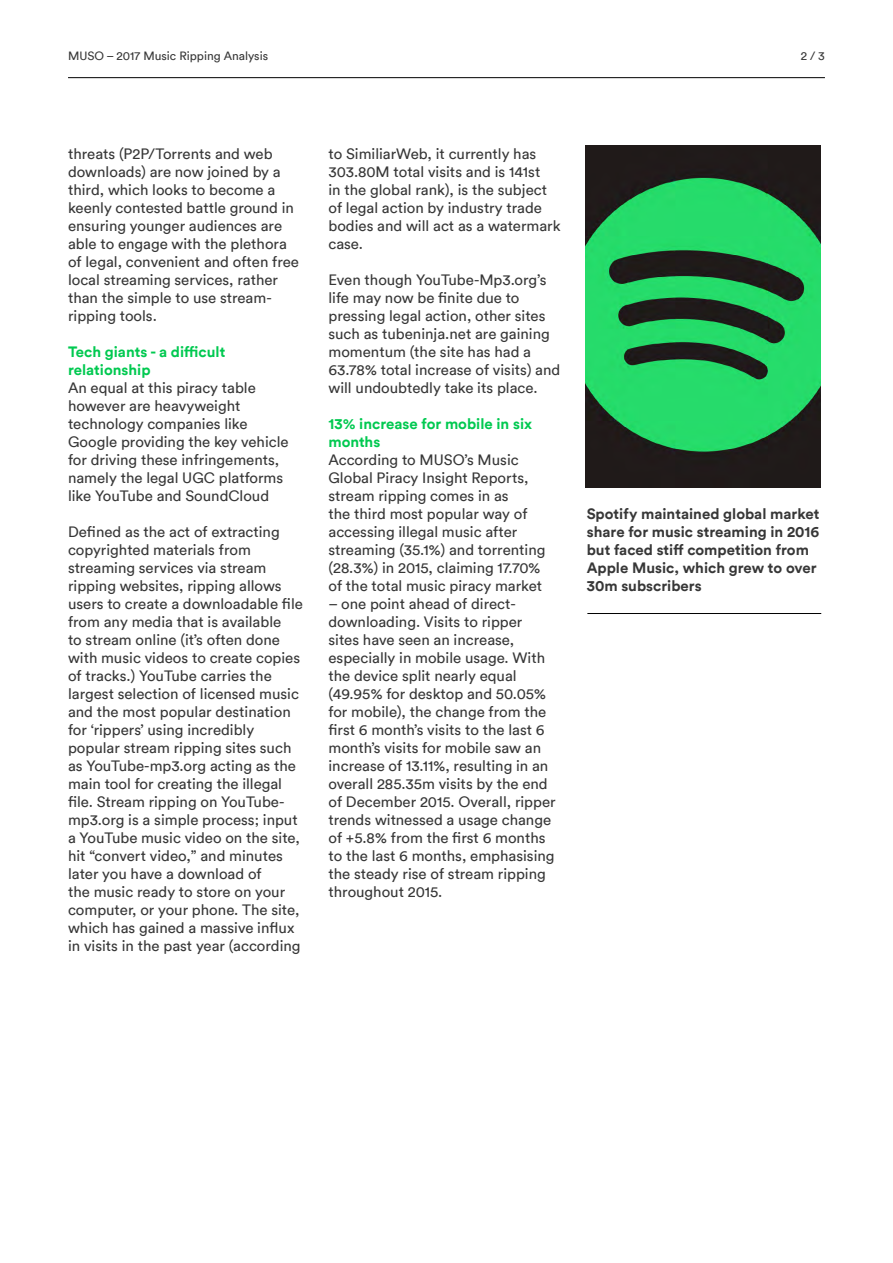
<style>
.page{position:relative;width:893px;height:1263px;background:#fff}
.page>*{position:absolute;margin:0;border:0;box-sizing:border-box;transform-origin:0 0}
.t1{font:15px/18px "Circular";color:#373737}
.t2{font:700 15px/18px "Circular";color:#373737}
.t3{font:700 15px/18px "Circular";color:#00c950}
.t4{font:12px "Circular";color:#373737}
</style>
<div class="page">
<hr style="left:68px;top:77px;width:757px;height:1px;background:#000">
<img style="left:585px;top:146px;width:235px;height:341px">
<hr style="left:587px;top:613px;width:234px;height:1px;background:#000">
<p class="t4" style="left:68px;top:48px;width:202px">MUSO – 2017 Music Ripping Analysis</p>
<p class="t4" style="left:801px;top:48px;width:26px">2 / 3</p>
<p class="t1" style="left:68px;top:144px;width:232px">threats (P2P/Torrents and web downloads) are now joined by a third, which looks to become a keenly contested battle ground in ensuring younger audiences are able to engage with the plethora of legal, convenient and often free local streaming services, rather than the simple to use stream&shy;ripping tools.</p>
<p class="t3" style="left:68px;top:342px;width:159px">Tech giants - a difficult relationship</p>
<p class="t1" style="left:68px;top:378px;width:222px">An equal at this piracy table however are heavyweight technology companies like<br>Google providing the key vehicle for driving these infringements, namely the legal UGC platforms like YouTube and SoundCloud</p>
<p class="t1" style="left:68px;top:522px;width:236px">Defined as the act of extracting copyrighted materials from streaming services via stream ripping websites, ripping allows users to create a downloadable file from any media that is available<br>to stream online (it’s often done with music videos to create copies of tracks.) YouTube carries the largest selection of licensed music and the most popular destination for ‘rippers’ using incredibly popular stream ripping sites such as YouTube-mp3.org acting as the main tool for creating the illegal file. Stream ripping on YouTube&shy;mp3.org is a simple process; input a YouTube music video on the site, hit “convert video,” and minutes later you have a download of<br>the music ready to store on your computer, or your phone. The site, which has gained a massive influx in visits in the past year (according</p>
<p class="t1" style="left:328px;top:144px;width:234px">to SimiliarWeb, it currently has<br>303.80M total visits and is 141st<br>in the global rank), is the subject of legal action by industry trade bodies and will act as a watermark case.</p>
<p class="t1" style="left:328px;top:270px;width:233px">Even though YouTube-Mp3.org’s life may now be finite due to pressing legal action, other sites such as tubeninja.net are gaining momentum (the site has had a<br>63.78% total increase of visits) and will undoubtedly take its place.</p>
<p class="t3" style="left:328px;top:414px;width:205px">13% increase for mobile in six months</p>
<p class="t1" style="left:328px;top:450px;width:218px">According to MUSO’s Music<br>Global Piracy Insight Reports, stream ripping comes in as<br>the third most popular way of accessing illegal music after streaming (35.1%) and torrenting (28.3%) in 2015, claiming 17.70% of the total music piracy market</p>
<p class="t1" style="left:328px;top:594px;width:229px">– one point ahead of direct&shy;downloading. Visits to ripper sites have seen an increase, especially in mobile usage. With the device split nearly equal (49.95% for desktop and 50.05% for mobile), the change from the first 6 month’s visits to the last 6 month’s visits for mobile saw an increase of 13.11%, resulting in an overall 285.35m visits by the end of December 2015. Overall, ripper trends witnessed a usage change of +5.8% from the first 6 months to the last 6 months, emphasising the steady rise of stream ripping throughout 2015.</p>
<p class="t2" style="left:587px;top:504px;width:234px">Spotify maintained global market share for music streaming in 2016 but faced stiff competition from<br>Apple Music, which grew to over<br>30m subscribers</p>
</div>
